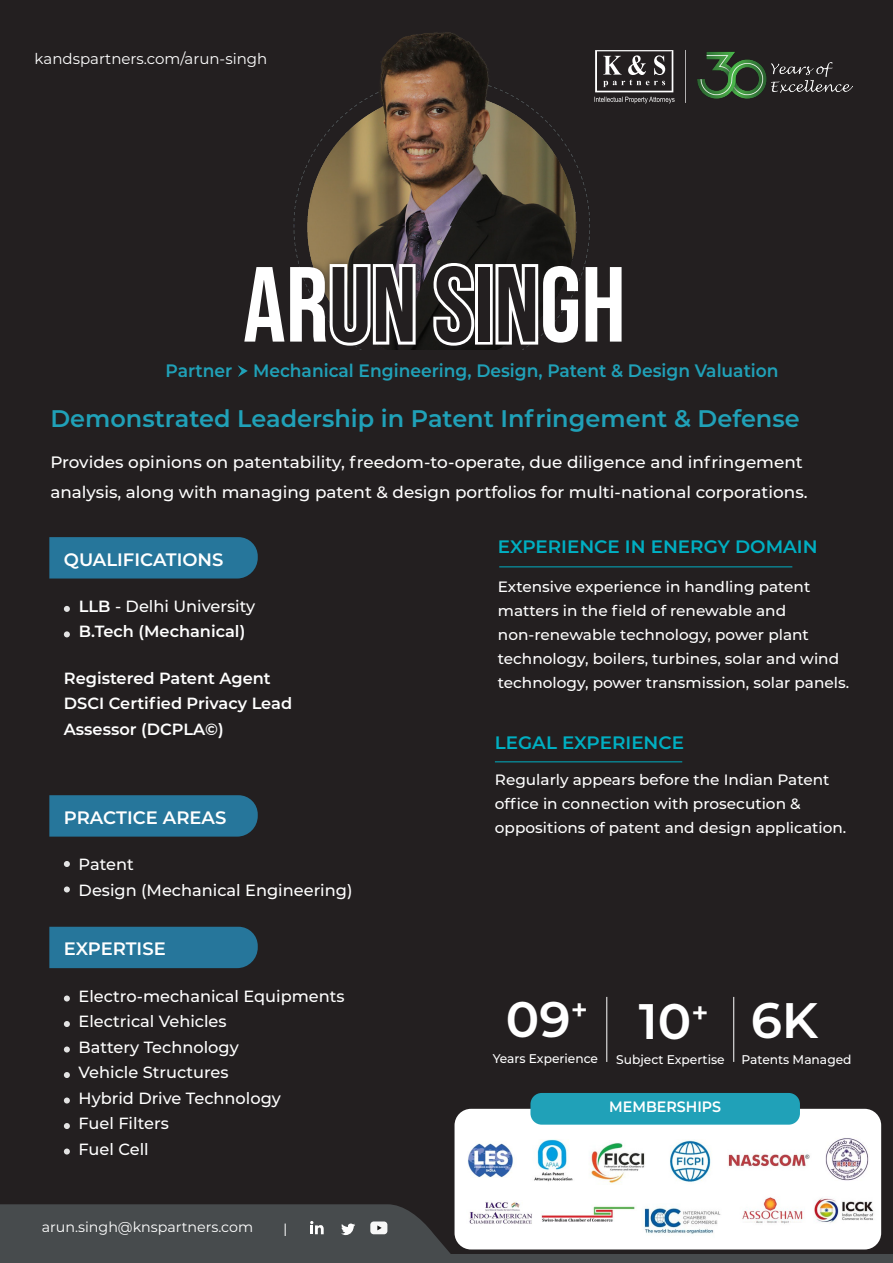
<style>
.page{position:relative;width:893px;height:1263px;background:#fff}
.page>*{position:absolute;margin:0;border:0;box-sizing:border-box;transform-origin:0 0}
.t1{font:106.5px "Bebas Neue";color:#fff}
.t2{font:600 49.8px "Montserrat";color:#fff}
.t3{font:600 24px "Montserrat";color:#20a1b8}
.t4{font:600 18px "Montserrat";color:#20a1b8;scale:.95 1}
.t5{font:600 18px "Montserrat";color:#00afc2}
.t6{font:600 18px "Montserrat";color:#fff}
.t7{font:500 16.5px/30px "Montserrat";color:#fff}
.t8{font:500 16.2px "Montserrat";color:#fff}
.t9{font:600 16.2px/25.5px "Montserrat";color:#fff}
.t10{font:500 15px/24px "Montserrat";color:#fff}
.t11{font:15px "Montserrat";color:#fff}
.t12{font:600 15px "Montserrat";color:#fff;scale:.95 1}
.t13{font:14.25px "Montserrat";color:#fff}
.t14{font:500 12.6px "Montserrat";color:#fff}
.s1{font-weight:600}
</style>
<div class="page">
<div style="left:0;top:0;width:893px;height:1258px;background:#231f20"></div>
<div style="left:0;top:1254px;width:893px;height:9px;background:#474b4d"></div>
<svg style="left:64px;top:606px;width:6px;height:6px"></svg>
<svg style="left:64px;top:631px;width:6px;height:6px"></svg>
<div style="left:49px;top:537px;width:209px;height:41px;background:#26769b"></div>
<svg style="left:64px;top:861px;width:6px;height:6px"></svg>
<svg style="left:64px;top:886px;width:6px;height:6px"></svg>
<svg style="left:64px;top:995px;width:6px;height:6px"></svg>
<svg style="left:64px;top:1021px;width:6px;height:6px"></svg>
<svg style="left:64px;top:1046px;width:6px;height:6px"></svg>
<svg style="left:64px;top:1072px;width:6px;height:6px"></svg>
<svg style="left:64px;top:1097px;width:6px;height:6px"></svg>
<svg style="left:64px;top:1123px;width:6px;height:6px"></svg>
<svg style="left:64px;top:1148px;width:6px;height:6px"></svg>
<svg style="left:49px;top:795px;width:209px;height:42px;background:#257296"></svg>
<div style="left:49px;top:927px;width:209px;height:41px;background:#26769b"></div>
<hr style="left:499px;top:566px;width:293px;height:1px;background:#00afc2">
<img style="left:293px;top:32px;width:297px;height:224px">
<hr style="left:495px;top:761px;width:187px;height:1px;background:#00afc2">
<svg style="left:238px;top:365px;width:10px;height:12px"></svg>
<svg style="left:0;top:1204px;width:462px;height:50px;background:#474a4c"></svg>
<div style="left:454px;top:1109px;width:427px;height:140px;background:#fff;border-radius:16px"></div>
<div style="left:530px;top:1093px;width:270px;height:32px;background:#20a1b8;border-radius:11px"></div>
<img style="left:541px;top:1206px;width:94px;height:16px">
<img style="left:728px;top:1153px;width:82px;height:15px">
<img style="left:469px;top:1201px;width:63px;height:23px">
<img style="left:825px;top:1138px;width:44px;height:43px">
<img style="left:642px;top:1207px;width:79px;height:27px">
<img style="left:590px;top:1142px;width:55px;height:41px">
<img style="left:742px;top:1197px;width:62px;height:27px">
<img style="left:814px;top:1198px;width:60px;height:25px">
<img style="left:670px;top:1140px;width:41px;height:42px">
<img style="left:467px;top:1143px;width:47px;height:35px">
<hr style="left:606px;top:997px;width:1px;height:65px;background:#fff">
<hr style="left:733px;top:997px;width:1px;height:65px;background:#fff">
<img style="left:534px;top:1139px;width:39px;height:43px">
<img style="left:685px;top:50px;width:167px;height:53px">
<svg style="left:594px;top:50px;width:81px;height:53px"></svg>
<p class="t11" style="left:35px;top:48px;width:234px">kandspartners.com/arun-singh</p>
<p class="t1" style="left:243px;top:244px;width:384px">ARUN SINGH</p>
<p class="t4" style="left:166px;top:358px;width:647px">Partner Mechanical Engineering, Design, Patent &amp; Design Valuation</p>
<p class="t3" style="left:50px;top:401px;width:751px">Demonstrated Leadership in Patent Infringement &amp; Defense</p>
<p class="t7" style="left:50px;top:446px;width:759px">Provides opinions on patentability, freedom-to-operate, due diligence and infringement analysis, along with managing patent &amp; design portfolios for multi-national corporations.</p>
<p class="t6" style="left:64px;top:547px;width:161px">QUALIFICATIONS</p>
<p class="t8" style="left:79px;top:595px;width:178px"><span class="s1">LLB</span> - Delhi University</p>
<p class="t9" style="left:79px;top:618px;width:168px">B.Tech (Mechanical)</p>
<p class="t9" style="left:64px;top:665px;width:208px">Registered Patent Agent</p>
<p class="t9" style="left:64px;top:690px;width:230px">DSCI Certified Privacy Lead<br>Assessor (DCPLA©)</p>
<p class="t6" style="left:64px;top:805px;width:164px">PRACTICE AREAS</p>
<p class="t8" style="left:79px;top:853px;width:57px">Patent</p>
<p class="t8" style="left:79px;top:878px;width:275px">Design (Mechanical Engineering)</p>
<p class="t6" style="left:64px;top:936px;width:103px">EXPERTISE</p>
<p class="t8" style="left:79px;top:984px;width:268px">Electro-mechanical Equipments</p>
<p class="t8" style="left:79px;top:1010px;width:150px">Electrical Vehicles</p>
<p class="t8" style="left:79px;top:1035px;width:162px">Battery Technology</p>
<p class="t8" style="left:79px;top:1061px;width:151px">Vehicle Structures</p>
<p class="t8" style="left:79px;top:1086px;width:204px">Hybrid Drive Technology</p>
<p class="t8" style="left:79px;top:1112px;width:92px">Fuel Filters</p>
<p class="t8" style="left:79px;top:1137px;width:72px">Fuel Cell</p>
<p class="t13" style="left:42px;top:1217px;width:213px">arun.singh@knspartners.com</p>
<p class="t5" style="left:498px;top:533px;width:321px">EXPERIENCE IN ENERGY DOMAIN</p>
<p class="t10" style="left:498px;top:574px;width:353px">Extensive experience in handling patent matters in the field of renewable and non-renewable technology, power plant technology, boilers, turbines, solar and wind technology, power transmission, solar panels.</p>
<p class="t5" style="left:495px;top:730px;width:191px">LEGAL EXPERIENCE</p>
<p class="t10" style="left:495px;top:767px;width:353px">Regularly appears before the Indian Patent office in connection with prosecution &amp; oppositions of patent and design application.</p>
<p class="t2" style="left:506px;top:984px;width:84px">09<sup>+</sup></p>
<p class="t2" style="left:639px;top:986px;width:71px">10<sup>+</sup></p>
<p class="t2" style="left:751px;top:985px;width:69px">6K</p>
<p class="t14" style="left:493px;top:1049px;width:107px">Years Experience</p>
<p class="t14" style="left:616px;top:1050px;width:110px">Subject Expertise</p>
<p class="t14" style="left:741px;top:1051px;width:112px">Patents Managed</p>
<p class="t12" style="left:609px;top:1096px;width:119px">MEMBERSHIPS</p>
</div>
